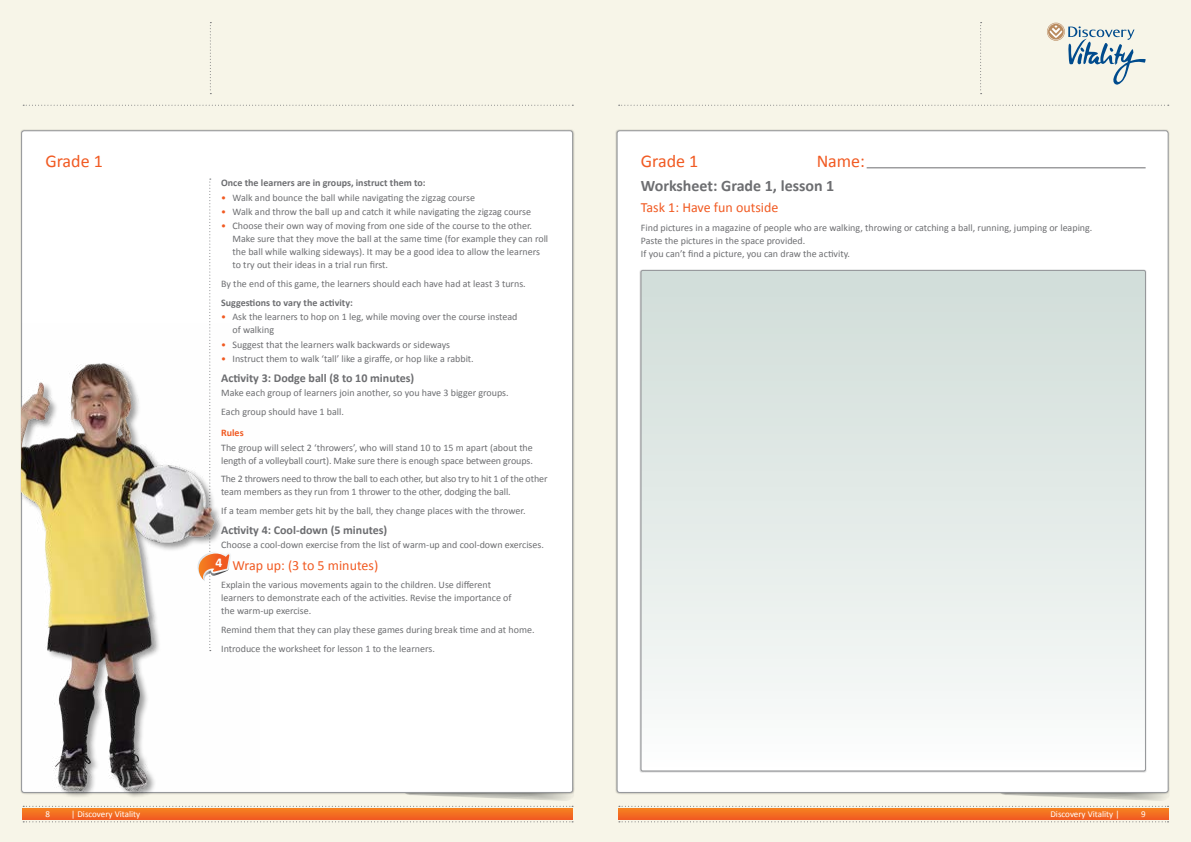
<style>
.page{position:relative;width:1191px;height:842px;background:#fff}
.page>*{position:absolute;margin:0;border:0;box-sizing:border-box;transform-origin:0 0}
.t1{font:18px "Calibri";color:#f15a22}
.t2{font:700 16px "Calibri";color:#6d6e71}
.t3{font:14px "Calibri";color:#f15a22}
.t4{font:700 13.4px "Calibri";color:#fff}
.t5{font:700 12px "Calibri";color:#6d6e71}
.t6{font:10px/13px "Calibri";color:#6d6e71}
.t7{font:10px/13px "Calibri";letter-spacing:-.02em;color:#6d6e71}
.t8{font:700 10px "Calibri";color:#6d6e71}
.t9{font:700 10px "Calibri";color:#f15a22}
.t10{font:9px "Calibri";color:#fff}
.s1{color:#f15a22}
</style>
<div class="page">
<div style="left:0;top:0;width:595px;height:842px;background:#f7f5e8"></div>
<div style="left:595px;top:0;width:596px;height:842px;background:#f7f5e8"></div>
<svg style="left:618px;top:105px;width:550px;height:1px"></svg>
<svg style="left:23px;top:105px;width:550px;height:1px"></svg>
<svg style="left:980px;top:22px;width:1px;height:72px"></svg>
<svg style="left:210px;top:22px;width:1px;height:72px"></svg>
<svg style="left:1047px;top:23px;width:98px;height:62px"></svg>
<svg style="left:619px;top:821px;width:549px;height:1px"></svg>
<svg style="left:619px;top:806px;width:549px;height:1px"></svg>
<svg style="left:618px;top:808px;width:550px;height:11px;background:#f37021"></svg>
<svg style="left:23px;top:821px;width:550px;height:1px"></svg>
<svg style="left:23px;top:806px;width:550px;height:1px"></svg>
<svg style="left:23px;top:808px;width:550px;height:11px;background:#f37021"></svg>
<div style="left:22px;top:131px;width:550px;height:661px;background:#fff;border-radius:3px"></div>
<div style="left:617px;top:131px;width:551px;height:661px;background:#fff;border-radius:3px"></div>
<svg style="left:209px;top:179px;width:3px;height:144px"></svg>
<svg style="left:641px;top:270px;width:504px;height:501px"></svg>
<div style="left:21px;top:363px;width:204px;height:437px;background:#000;opacity:.4"></div>
<img style="left:22px;top:324px;width:209px;height:468px">
<hr style="left:866px;top:168px;width:279px;height:1px;background:#6d6e71">
<h1 class="t1" style="left:45px;top:149px;width:59px">Grade 1</h1>
<h1 class="t1" style="left:641px;top:149px;width:59px">Grade 1</h1>
<h1 class="t1" style="left:816px;top:149px;width:50px">Name:</h1>
<p class="t8" style="left:221px;top:176px;width:206px">Once the learners are in groups, instruct them to:</p>
<p class="t6" style="left:221px;top:191px;width:255px"><span class="s1">•</span> Walk and bounce the ball while navigating the zigzag course</p>
<p class="t6" style="left:221px;top:205px;width:311px"><span class="s1">•</span> Walk and throw the ball up and catch it while navigating the zigzag course</p>
<p class="t6" style="left:232px;top:220px;width:317px;text-indent:-11px"><span class="s1">•</span> Choose their own way of moving from one side of the course to the other.<br>Make sure that they move the ball at the same time (for example they can roll the ball while walking sideways). It may be a good idea to allow the learners to try out their ideas in a trial run first.</p>
<p class="t6" style="left:221px;top:277px;width:306px">By the end of this game, the learners should each have had at least 3 turns.</p>
<p class="t8" style="left:221px;top:296px;width:133px">Suggestions to vary the activity:</p>
<p class="t6" style="left:232px;top:310px;width:286px;text-indent:-11px"><span class="s1">•</span> Ask the learners to hop on 1 leg, while moving over the course instead of walking</p>
<p class="t6" style="left:221px;top:338px;width:230px"><span class="s1">•</span> Suggest that the learners walk backwards or sideways</p>
<p class="t6" style="left:221px;top:352px;width:254px"><span class="s1">•</span> Instruct them to walk ‘tall’ like a giraffe, or hop like a rabbit.</p>
<p class="t5" style="left:221px;top:370px;width:195px">Activity 3: Dodge ball (8 to 10 minutes)</p>
<p class="t6" style="left:221px;top:383px;width:289px;line-height:18.7px">Make each group of learners join another, so you have 3 bigger groups.<br>Each group should have 1 ball.</p>
<p class="t9" style="left:221px;top:426px;width:24px">Rules</p>
<p class="t6" style="left:221px;top:441px;width:313px">The group will select 2 ‘throwers’, who will stand 10 to 15 m apart (about the length of a volleyball court). Make sure there is enough space between groups.</p>
<p class="t7" style="left:221px;top:472px;width:328px">The 2 throwers need to throw the ball to each other, but also try to hit 1 of the other team members as they run from 1 thrower to the other, dodging the ball.</p>
<p class="t6" style="left:221px;top:504px;width:306px">If a team member gets hit by the ball, they change places with the thrower.</p>
<p class="t5" style="left:221px;top:522px;width:168px">Activity 4: Cool-down (5 minutes)</p>
<p class="t6" style="left:221px;top:538px;width:324px">Choose a cool-down exercise from the list of warm-up and cool-down exercises.</p>
<h3 class="t3" style="left:232px;top:556px;width:147px">Wrap up: (3 to 5 minutes)</h3>
<p class="t6" style="left:221px;top:579px;width:292px">Explain the various movements again to the children. Use different learners to demonstrate each of the activities. Revise the importance of the warm-up exercise.</p>
<p class="t6" style="left:221px;top:620px;width:315px;line-height:18.7px">Remind them that they can play these games during break time and at home.<br>Introduce the worksheet for lesson 1 to the learners.</p>
<h3 class="t4" style="left:215px;top:554px;width:8px">4</h3>
<h2 class="t2" style="left:641px;top:175px;width:195px">Worksheet: Grade 1, lesson 1</h2>
<h3 class="t3" style="left:641px;top:199px;width:139px">Task 1: Have fun outside</h3>
<p class="t6" style="left:641px;top:221px;width:453px">Find pictures in a magazine of people who are walking, throwing or catching a ball, running, jumping or leaping.<br>Paste the pictures in the space provided.<br>If you can’t find a picture, you can draw the activity.</p>
<p class="t10" style="left:45px;top:808px;width:6px">8</p>
<p class="t10" style="left:71px;top:808px;width:71px">| Discovery Vitality</p>
<p class="t10" style="left:1050px;top:808px;width:71px">Discovery Vitality |</p>
<p class="t10" style="left:1141px;top:808px;width:6px">9</p>
</div>
